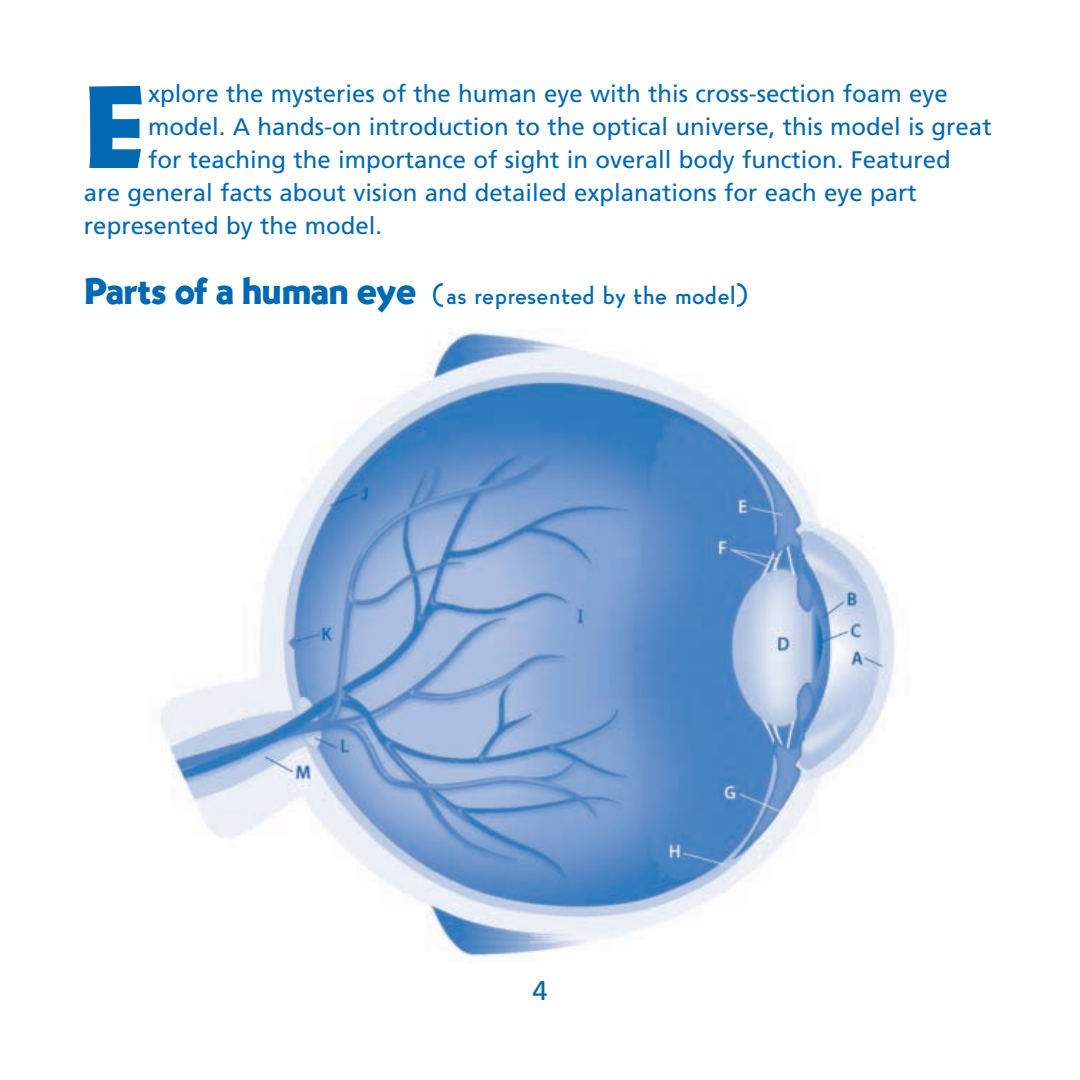
<style>
.page{position:relative;width:1080px;height:1080px;background:#fff}
.page>*{position:absolute;margin:0;border:0;box-sizing:border-box;transform-origin:0 0}
.t1{font:122.7px "BB Gothic";color:#0168b3}
.t2{font:27px "B Gothic";color:#0168b3}
.t3{font:27px "Frutiger";color:#0168b3}
.t4{font:24px "Frutiger";color:#0168b3}
.s1{font-family:"BB Gothic";font-size:39px}
</style>
<div class="page">
<img style="left:160px;top:329px;width:735px;height:632px">
<h1 class="t1" style="left:84px;top:83px;width:62px">E</h1>
<p class="t4" style="left:148px;top:84px;width:801px">xplore the mysteries of the human eye with this cross-section foam eye</p>
<p class="t4" style="left:148px;top:117px;width:845px">model. A hands-on introduction to the optical universe, this model is great</p>
<p class="t4" style="left:148px;top:150px;width:804px">for teaching the importance of sight in overall body function. Featured</p>
<p class="t4" style="left:84px;top:183px;width:834px">are general facts about vision and detailed explanations for each eye part</p>
<p class="t4" style="left:84px;top:216px;width:300px">represented by the model.</p>
<p class="t2" style="left:84px;top:285px;width:665px"><span class="s1">Parts of a human eye</span> (as represented by the model)</p>
<p class="t3" style="left:532px;top:980px;width:17px">4</p>
</div>
